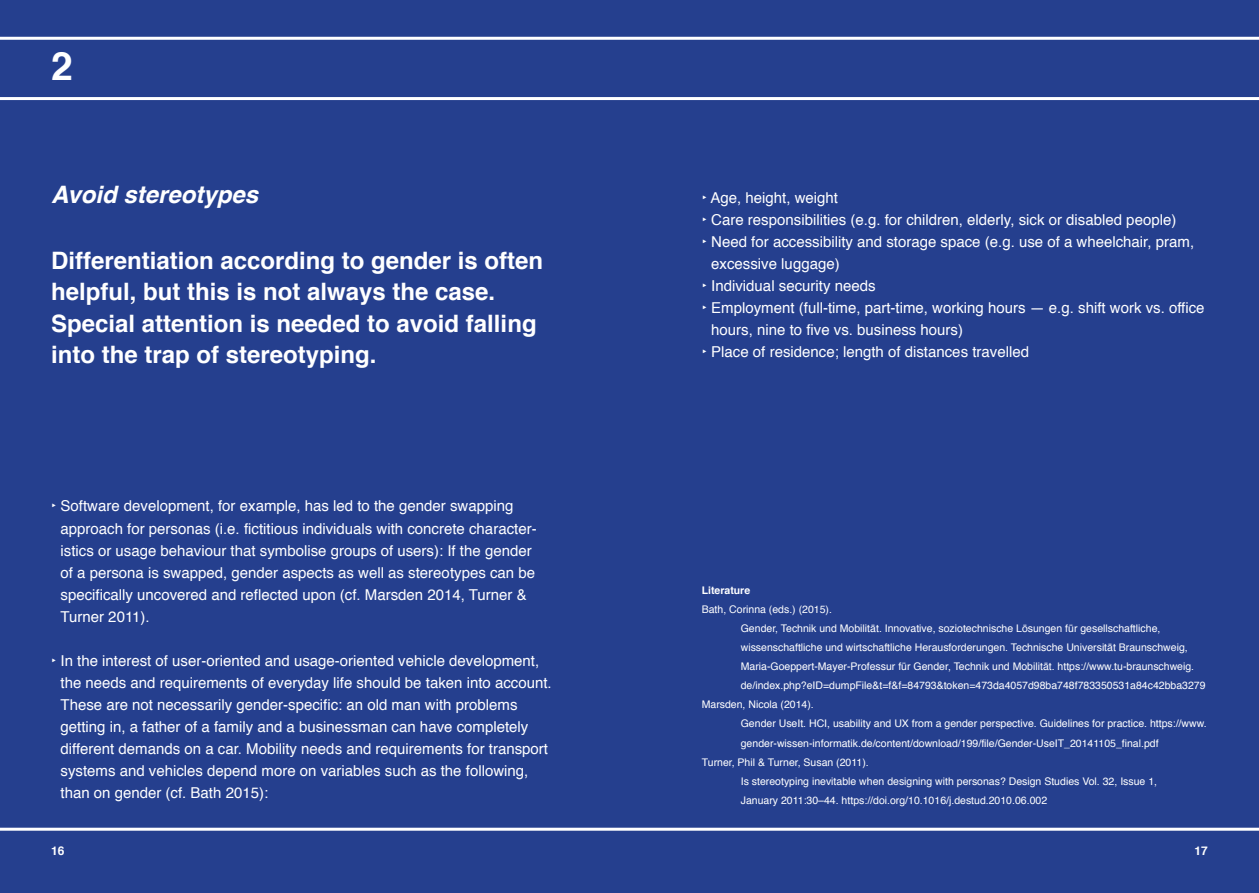
<style>
.page{position:relative;width:1259px;height:893px;background:#253f8e}
.page>*{position:absolute;margin:0;border:0;box-sizing:border-box;transform-origin:0 0}
.t1{font:700 39px "Helvetica";color:#fff}
.highlight_headline_1{font:700 24px/31.5px "Helvetica";color:#fff}
.highlight_headline_1-2{font:italic 700 24px "Helvetica";color:#fff}
.fließtext_NEU{font:15px/22px "Helvetica";color:#fff}
.t2{font:700 12px "Helvetica";color:#fff}
.t3{font:10.5px/19px "Helvetica";color:#fff}
.t4{font:700 10.5px "Helvetica";color:#fff}
</style>
<div class="page">
<hr style="left:0;top:828px;width:1259px;height:3px;background:#fff">
<hr style="left:0;top:37px;width:1259px;height:3px;background:#fff">
<hr style="left:0;top:97px;width:1259px;height:3px;background:#fff">
<p class="t1" style="left:51px;top:35px;width:23px">2</p>
<p class="highlight_headline_1-2" style="left:51px;top:175px;width:209px">Avoid stereotypes</p>
<p class="highlight_headline_1" style="left:51px;top:245px;width:494px">Differentiation according to gender is often helpful, but this is not always the case.<br>Special attention is needed to avoid falling into the trap of stereotyping.</p>
<p class="fließtext_NEU" style="left:61px;top:496px;width:478px;text-indent:-9px">‣ Software development, for example, has led to the gender swapping approach for personas (i.e. fictitious individuals with concrete character&shy;istics or usage behaviour that symbolise groups of users): If the gender of a persona is swapped, gender aspects as well as stereotypes can be specifically uncovered and reflected upon (cf. Marsden 2014, Turner &amp; Turner 2011).</p>
<p class="fließtext_NEU" style="left:61px;top:650px;width:493px;text-indent:-9px">‣ In the interest of user-oriented and usage-oriented vehicle development, the needs and requirements of everyday life should be taken into account.<br>These are not necessarily gender-specific: an old man with problems getting in, a father of a family and a businessman can have completely different demands on a car. Mobility needs and requirements for transport systems and vehicles depend more on variables such as the following, than on gender (cf. Bath 2015):</p>
<p class="fließtext_NEU" style="left:702px;top:187px;width:138px">‣ Age, height, weight</p>
<p class="fließtext_NEU" style="left:702px;top:209px;width:476px">‣ Care responsibilities (e.g. for children, elderly, sick or disabled people)</p>
<p class="fließtext_NEU" style="left:711px;top:231px;width:484px;text-indent:-9px">‣ Need for accessibility and storage space (e.g. use of a wheelchair, pram, excessive luggage)</p>
<p class="fließtext_NEU" style="left:702px;top:275px;width:175px">‣ Individual security needs</p>
<p class="fließtext_NEU" style="left:711px;top:297px;width:495px;text-indent:-9px">‣ Employment (full-time, part-time, working hours — e.g. shift work vs. office hours, nine to five vs. business hours)</p>
<p class="fließtext_NEU" style="left:702px;top:341px;width:329px">‣ Place of residence; length of distances travelled</p>
<p class="t4" style="left:702px;top:582px;width:50px">Literature</p>
<p class="t3" style="left:702px;top:600px;width:132px">Bath, Corinna (eds.) (2015).</p>
<p class="t3" style="left:741px;top:619px;width:466px">Gender, Technik und Mobilität. Innovative, soziotechnische Lösungen für gesellschaftliche, wissenschaftliche und wirtschaftliche Herausforderungen. Technische Universität Braunschweig, Maria-Goeppert-Mayer-Professur für Gender, Technik und Mobilität. https://www.tu-braunschweig. de/index.php?eID=dumpFile&amp;t=f&amp;f=84793&amp;token=473da4057d98ba748f783350531a84c42bba3279</p>
<p class="t3" style="left:702px;top:695px;width:114px">Marsden, Nicola (2014).</p>
<p class="t3" style="left:741px;top:715px;width:467px">Gender UseIt. HCI, usability and UX from a gender perspective. Guidelines for practice. https://www. gender-wissen-informatik.de/content/download/199/file/Gender-UseIT_20141105_final.pdf</p>
<p class="t3" style="left:702px;top:753px;width:168px">Turner, Phil &amp; Turner, Susan (2011).</p>
<p class="t3" style="left:741px;top:772px;width:418px">Is stereotyping inevitable when designing with personas? Design Studies Vol. 32, Issue 1,<br>January 2011:30–44. https://doi.org/10.1016/j.destud.2010.06.002</p>
<p class="t2" style="left:51px;top:841px;width:15px">16</p>
<p class="t2" style="left:1194px;top:841px;width:15px">17</p>
</div>
